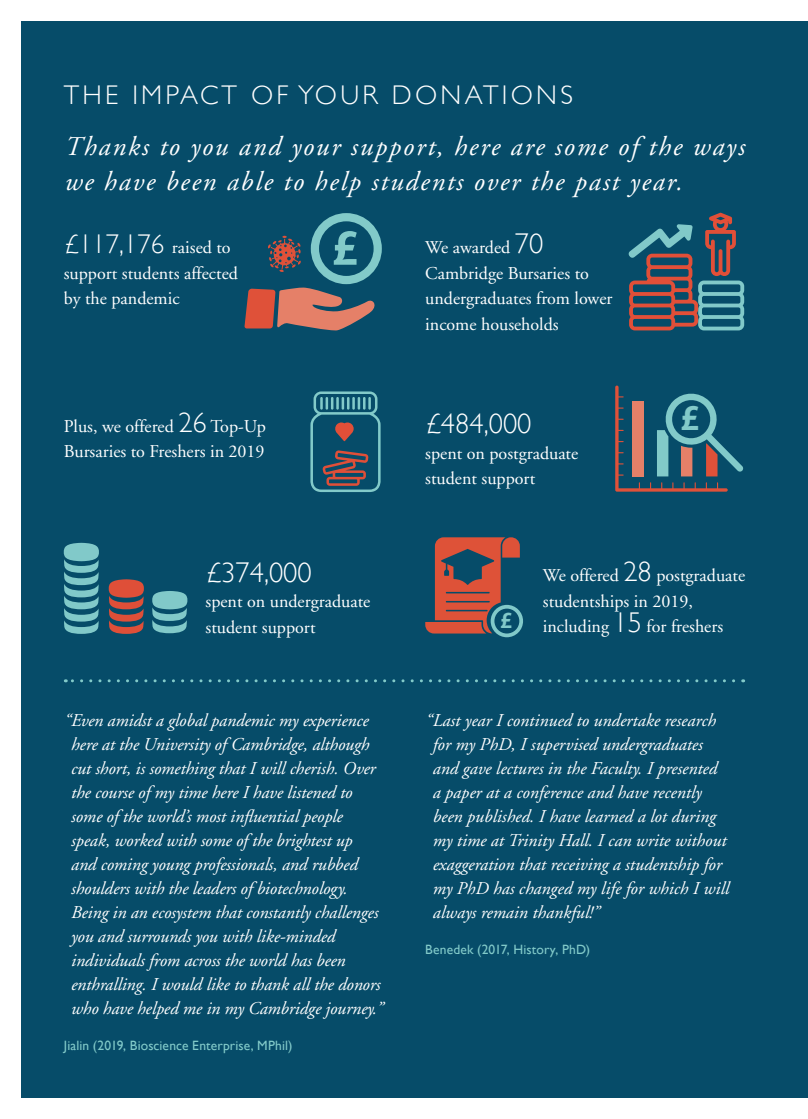
<style>
.page{position:relative;width:808px;height:1119px;background:#fff}
.page>*{position:absolute;margin:0;border:0;box-sizing:border-box;transform-origin:0 0}
.t1{font:800 50.55px "Bliss";color:#82cac9}
.t2{font:800 36.3px "Bliss";color:#82cac9}
.t3{font:300 28.5px "Gill Sans";color:#fff}
.t4{font:italic 27px/34.5px "Adobe Garamond";letter-spacing:.07em;color:#fff}
.t5{font:300 27px "Gill Sans";letter-spacing:.12em;color:#fff}
.t6{font:800 23.1px "Bliss";color:#81c9c9}
.t7{font:italic 18px/24px "Adobe Garamond";letter-spacing:-.005em;color:#fff}
.t8{font:18px/25.5px "Adobe Garamond";color:#fff}
.t9{font:13.5px "Gill Sans";letter-spacing:.01em;color:#82cac9}
.s1{font-family:"Adobe Garamond";font-weight:400;font-size:18px}
.s2{font-family:"Gill Sans";font-weight:300;font-size:28.5px}
</style>
<div class="page">
<div style="left:21px;top:21px;width:787px;height:1076px;background:#064c69"></div>
<svg style="left:65px;top:679px;width:669px;height:3px"></svg>
<svg style="left:628px;top:213px;width:116px;height:117px"></svg>
<svg style="left:244px;top:213px;width:138px;height:118px"></svg>
<svg style="left:615px;top:385px;width:128px;height:106px"></svg>
<svg style="left:310px;top:391px;width:71px;height:101px"></svg>
<svg style="left:425px;top:537px;width:98px;height:100px"></svg>
<svg style="left:109px;top:579px;width:35px;height:54px"></svg>
<svg style="left:64px;top:542px;width:35px;height:91px"></svg>
<svg style="left:152px;top:591px;width:35px;height:42px"></svg>
<h3 class="t5" style="left:64px;top:74px;width:511px">THE IMPACT OF YOUR DONATIONS</h3>
<h3 class="t4" style="left:64px;top:130px;width:682px">Thanks to you and your support, here are some of the ways we have been able to help students over the past year.</h3>
<h3 class="t5" style="left:64px;top:223px;width:168px">£117,176 <span class="s1">raised to</span></h3>
<p class="t8" style="left:64px;top:261px;width:176px">support students affected by the pandemic</p>
<h1 class="t1" style="left:331px;top:222px;width:29px">£</h1>
<p class="t8" style="left:425px;top:235px;width:189px">We awarded <span class="s2">70<br></span>Cambridge Bursaries to undergraduates from lower income households</p>
<p class="t8" style="left:64px;top:414px;width:204px">Plus, we offered <span class="s2">26</span> Top-Up</p>
<h2 class="t2" style="left:680px;top:399px;width:21px">£</h2>
<p class="t8" style="left:64px;top:439px;width:202px">Bursaries to Freshers in 2019</p>
<h3 class="t3" style="left:425px;top:401px;width:108px">£484,000</h3>
<p class="t8" style="left:425px;top:440px;width:155px">spent on postgraduate student support</p>
<h3 class="t3" style="left:206px;top:550px;width:108px">£374,000</h3>
<p class="t8" style="left:206px;top:589px;width:166px">spent on undergraduate student support</p>
<p class="t7" style="left:71px;top:709px;width:314px;text-indent:-7px">“Even amidst a global pandemic my experience here at the University of Cambridge, although cut short, is something that I will cherish. Over the course of my time here I have listened to some of the world’s most influential people speak, worked with some of the brightest up<br>and coming young professionals, and rubbed shoulders with the leaders of biotechnology.<br>Being in an ecosystem that constantly challenges you and surrounds you with like-minded individuals from across the world has been enthralling. I would like to thank all the donors who have helped me in my Cambridge journey.”</p>
<p class="t9" style="left:64px;top:1037px;width:230px">Jialin (2019, Bioscience Enterprise, MPhil)</p>
<p class="t8" style="left:543px;top:563px;width:204px">We offered <span class="s2">28</span> postgraduate studentships in 2019,</p>
<p class="t6" style="left:500px;top:608px;width:14px">£</p>
<p class="t8" style="left:543px;top:614px;width:182px">including <span class="s2">15</span> for freshers</p>
<p class="t7" style="left:432px;top:709px;width:298px;text-indent:-7px">“Last year I continued to undertake research for my PhD, I supervised undergraduates and gave lectures in the Faculty. I presented a paper at a conference and have recently been published. I have learned a lot during my time at Trinity Hall. I can write without exaggeration that receiving a studentship for my PhD has changed my life for which I will always remain thankful!”</p>
<p class="t9" style="left:425px;top:941px;width:167px">Benedek (2017, History, PhD)</p>
</div>
